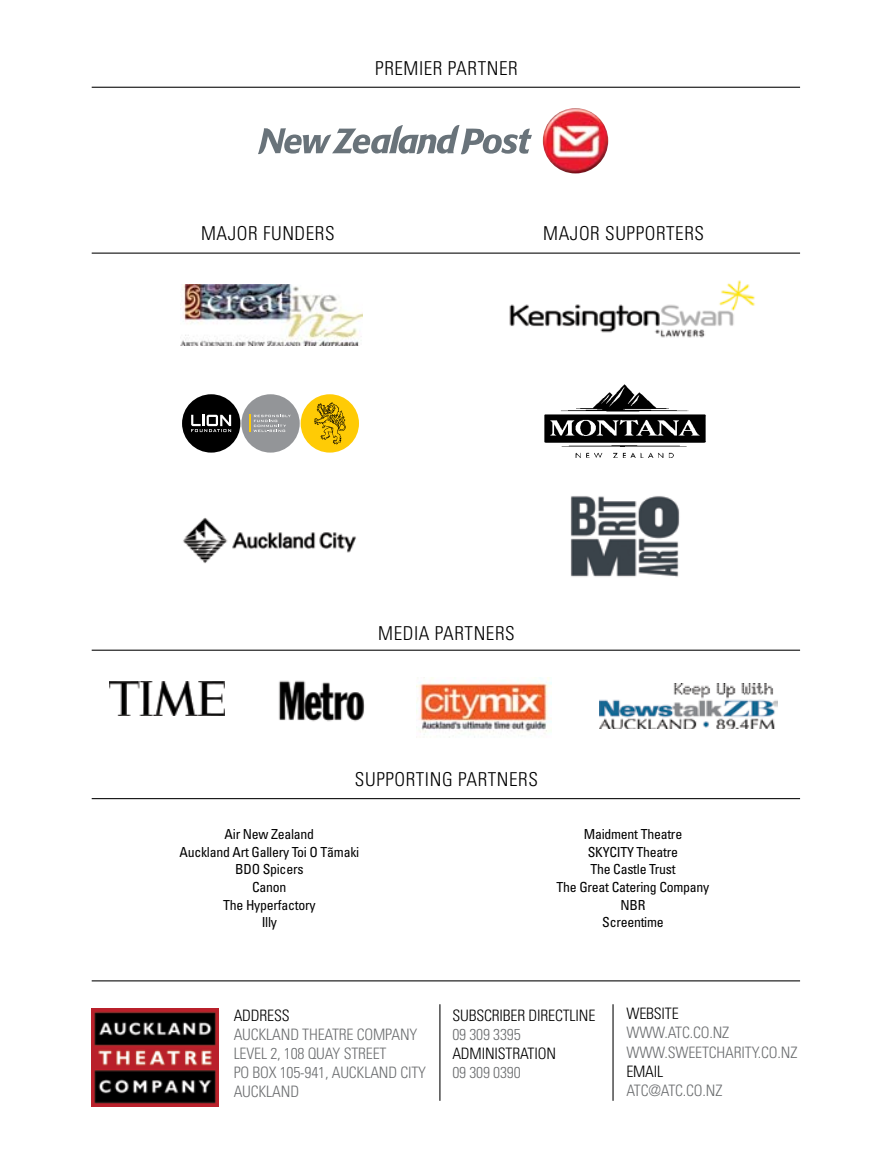
<style>
.page{position:relative;width:893px;height:1166px;background:#fff}
.page>*{position:absolute;margin:0;border:0;box-sizing:border-box;transform-origin:0 0}
.t1{font:300 condensed 19.07px "Univers";letter-spacing:.03em;color:#000}
.t2{font:300 condensed 15.75px/19.1px "Univers";letter-spacing:-.01em;color:#6d6f71}
.t3{font:300 condensed 15.75px "Univers";letter-spacing:-.01em;color:#000}
.t4{font:condensed 13.83px/17.7px "Univers";letter-spacing:-.02em;color:#000;text-align:center}
</style>
<div class="page">
<img style="left:181px;top:284px;width:181px;height:62px">
<img style="left:509px;top:280px;width:246px;height:58px">
<div style="left:301px;top:394px;width:58px;height:59px;background:#ffcb05;border-radius:50%"></div>
<svg style="left:314px;top:402px;width:32px;height:42px"></svg>
<div style="left:241px;top:394px;width:59px;height:59px;background:#939598;border-radius:50%"></div>
<div style="left:182px;top:394px;width:58px;height:59px;background:#000;border-radius:50%"></div>
<svg style="left:191px;top:415px;width:40px;height:17px"></svg>
<svg style="left:250px;top:415px;width:41px;height:17px"></svg>
<img style="left:570px;top:496px;width:110px;height:81px">
<img style="left:110px;top:681px;width:114px;height:34px">
<img style="left:278px;top:680px;width:87px;height:42px">
<img style="left:416px;top:677px;width:135px;height:61px">
<img style="left:599px;top:683px;width:178px;height:46px">
<img style="left:91px;top:1009px;width:127px;height:97px">
<hr style="left:92px;top:87px;width:708px;height:1px;background:#000">
<hr style="left:92px;top:253px;width:708px;height:1px;background:#000">
<hr style="left:92px;top:650px;width:708px;height:1px;background:#000">
<hr style="left:92px;top:798px;width:708px;height:1px;background:#000">
<hr style="left:92px;top:980px;width:708px;height:1px;background:#000">
<hr style="left:439px;top:1004px;width:1px;height:97px;background:#000">
<hr style="left:612px;top:1004px;width:2px;height:97px;background:#000">
<img style="left:183px;top:517px;width:173px;height:46px">
<img style="left:544px;top:384px;width:162px;height:74px">
<svg style="left:258px;top:125px;width:274px;height:30px"></svg>
<img style="left:543px;top:108px;width:65px;height:65px;border-radius:50%">
<h1 class="t1" style="left:375px;top:57px;width:144px">PREMIER PARTNER</h1>
<h1 class="t1" style="left:201px;top:221px;width:102px">MAJOR FUNDERSM</h1>
<h1 class="t1" style="left:559px;top:221px;width:147px">AJOR SUPPORTERS</h1>
<h1 class="t1" style="left:378px;top:621px;width:138px">MEDIA PARTNERS</h1>
<h1 class="t1" style="left:355px;top:768px;width:185px">SUPPORTING PARTNERS</h1>
<p class="t4" style="left:179px;top:825px;width:181px">Air New Zealand<br>Auckland Art Gallery Toi O Tãmaki<br>BDO Spicers<br>Canon<br>The Hyperfactory<br>Illy</p>
<p class="t4" style="left:557px;top:825px;width:154px">Maidment Theatre<br>SKYCITY Theatre<br>The Castle Trust<br>The Great Catering Company<br>NBR<br>Screentime</p>
<p class="t3" style="left:234px;top:1006px;width:34px">ADDRESS</p>
<p class="t2" style="left:234px;top:1025px;width:92px">AUCKLAN D THEATRE</p>
<p class="t2" style="left:357px;top:1025px;width:62px">COMPANY</p>
<p class="t2" style="left:234px;top:1044px;width:194px">LEVEL 2, 108 QUAY STREET<br>PO BOX 105-941, AUCKLAN D CITY<br>AUCKLAN D</p>
<p class="t3" style="left:452px;top:1006px;width:131px">SUBSCRI BER DIRECTLINE</p>
<p class="t2" style="left:452px;top:1025px;width:70px">09 309 3395</p>
<p class="t3" style="left:452px;top:1044px;width:37px">ADMINISTRATION</p>
<p class="t2" style="left:452px;top:1063px;width:70px">09 309 0390</p>
<p class="t3" style="left:626px;top:1004px;width:35px">WEBSITE</p>
<p class="t2" style="left:626px;top:1023px;width:107px">WWW.ATC.CO.NZ<br>WWW.SWEETCHARIT</p>
<p class="t2" style="left:752px;top:1042px;width:47px">Y.CO.NZ</p>
<p class="t3" style="left:626px;top:1061px;width:38px">EMAI L</p>
<p class="t2" style="left:626px;top:1081px;width:97px">ATC@ATC.CO.NZ</p>
</div>
